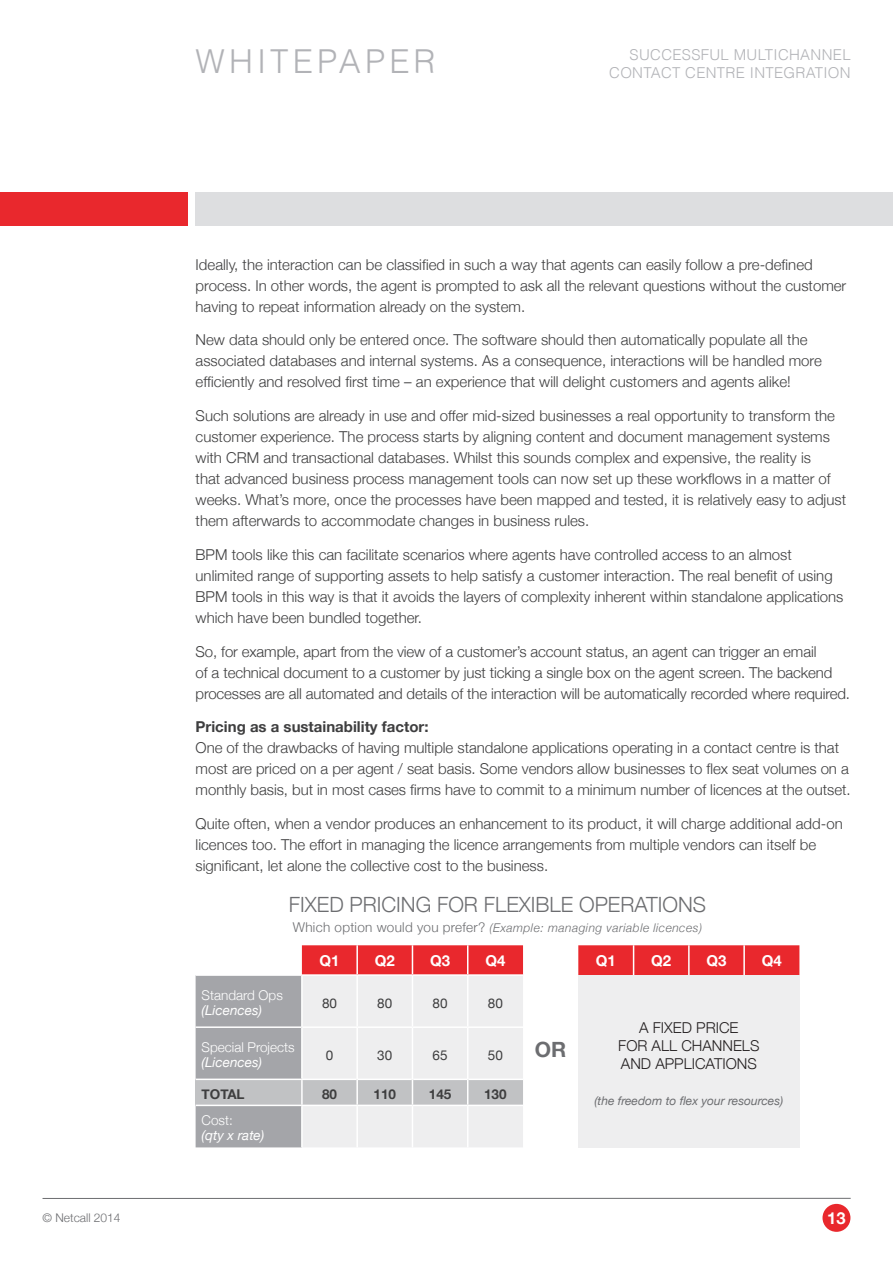
<style>
.page{position:relative;width:893px;height:1263px;background:#fff}
.page>*{position:absolute;margin:0;border:0;box-sizing:border-box;transform-origin:0 0}
.t1{font:300 33px "Helvetica";letter-spacing:.125em;color:#b2b3b7}
.t2{font:300 21px "Helvetica Neue";color:#6c6d70}
.t3{font:700 21px "Helvetica Neue";color:#6c6d70}
.t4{font:700 16.5px "Helvetica Neue";color:#fff}
.t5{font:300 15px/21px "Helvetica Neue";color:#3e3e3f}
.t6{font:300 15px/18px "Helvetica";letter-spacing:.02em;color:#b2b3b7;text-align:right}
.t7{font:300 15px/18px "Helvetica Neue";color:#231f20;text-align:center}
.t8{font:700 15px "Helvetica Neue";color:#3e3e3f}
.t9{font:700 15px "Helvetica Neue";color:#fff}
.t10{font:300 13.5px "Helvetica Neue";color:#fff}
.t11{font:italic 13.5px "Helvetica Neue";color:#fff}
.t12{font:700 13.5px "Helvetica Neue";color:#3e3e3f}
.t13{font:13.5px "Helvetica Neue";color:#3e3e3f}
.t14{font:italic 300 12px "Helvetica Neue";letter-spacing:.04em;color:#6c6d70}
.t15{font:italic 12px "Helvetica Neue";color:#6c6d70}
.t16{font:300 12px "Helvetica Neue";color:#6c6d70}
.s1{font-style:normal;font-size:13.5px}
</style>
<div class="page">
<div style="left:822px;top:1204px;width:28px;height:28px;background:#e9282d;border-radius:50%"></div>
<hr style="left:43px;top:1198px;width:808px;height:1px;background:#6c6d70">
<div style="left:196px;top:192px;width:697px;height:33px;background:#dddee0"></div>
<div style="left:0;top:192px;width:187px;height:33px;background:#e9282d"></div>
<svg style="left:196px;top:945px;width:603px;height:202px;background:#e3cfd1"></svg>
<hr style="left:356px;top:1106px;width:2px;height:41px;background:#fff">
<hr style="left:412px;top:1106px;width:1px;height:41px;background:#fff">
<hr style="left:467px;top:1106px;width:1px;height:41px;background:#fff">
<hr style="left:196px;top:1105px;width:106px;height:1px;background:#fff">
<hr style="left:302px;top:1105px;width:55px;height:1px;background:#fff">
<hr style="left:357px;top:1105px;width:55px;height:1px;background:#fff">
<hr style="left:412px;top:1105px;width:56px;height:1px;background:#fff">
<hr style="left:468px;top:1105px;width:55px;height:1px;background:#fff">
<hr style="left:301px;top:976px;width:2px;height:51px;background:#fff">
<hr style="left:301px;top:1027px;width:2px;height:51px;background:#fff">
<hr style="left:301px;top:1080px;width:2px;height:25px;background:#fff">
<hr style="left:301px;top:1106px;width:2px;height:41px;background:#fff">
<h1 class="t1" style="left:196px;top:34px;width:242px">WHITEPAPER</h1>
<p class="t6" style="left:609px;top:45px;width:243px">SUCCESSFUL MULTICHANNEL<br>CONTACT CENTRE INTEGRATION</p>
<p class="t5" style="left:196px;top:253px;width:652px">Ideally, the interaction can be classified in such a way that agents can easily follow a pre-defined process. In other words, the agent is prompted to ask all the relevant questions without the customer having to repeat information already on the system.</p>
<p class="t5" style="left:196px;top:329px;width:628px">New data should only be entered once. The software should then automatically populate all the associated databases and internal systems. As a consequence, interactions will be handled more efficiently and resolved first time – an experience that will delight customers and agents alike!</p>
<p class="t5" style="left:196px;top:404px;width:652px">Such solutions are already in use and offer mid-sized businesses a real opportunity to transform the customer experience. The process starts by aligning content and document management systems with CRM and transactional databases. Whilst this sounds complex and expensive, the reality is<br>that advanced business process management tools can now set up these workflows in a matter of weeks. What’s more, once the processes have been mapped and tested, it is relatively easy to adjust them afterwards to accommodate changes in business rules.</p>
<p class="t5" style="left:196px;top:543px;width:649px">BPM tools like this can facilitate scenarios where agents have controlled access to an almost unlimited range of supporting assets to help satisfy a customer interaction. The real benefit of using BPM tools in this way is that it avoids the layers of complexity inherent within standalone applications which have been bundled together.</p>
<p class="t5" style="left:196px;top:640px;width:656px">So, for example, apart from the view of a customer’s account status, an agent can trigger an email<br>of a technical document to a customer by just ticking a single box on the agent screen. The backend processes are all automated and details of the interaction will be automatically recorded where required.</p>
<p class="t8" style="left:196px;top:715px;width:234px">Pricing as a sustainability factor:</p>
<p class="t5" style="left:196px;top:737px;width:657px">One of the drawbacks of having multiple standalone applications operating in a contact centre is that most are priced on a per agent / seat basis. Some vendors allow businesses to flex seat volumes on a monthly basis, but in most cases firms have to commit to a minimum number of licences at the outset.</p>
<p class="t5" style="left:196px;top:812px;width:649px">Quite often, when a vendor produces an enhancement to its product, it will charge additional add-on licences too. The effort in managing the licence arrangements from multiple vendors can itself be significant, let alone the collective cost to the business.</p>
<h2 class="t2" style="left:289px;top:888px;width:419px">FIXED PRICING FOR FLEXIBLE OPERATIONS</h2>
<p class="t14" style="left:293px;top:918px;width:411px"><span class="s1">Which option would you prefer?</span> (Example: managing variable licences)</p>
<p class="t9" style="left:320px;top:949px;width:22px">Q1</p>
<p class="t9" style="left:375px;top:949px;width:22px">Q2</p>
<p class="t9" style="left:430px;top:949px;width:22px">Q3</p>
<p class="t9" style="left:485px;top:949px;width:22px">Q4</p>
<p class="t9" style="left:596px;top:949px;width:22px">Q1</p>
<p class="t9" style="left:651px;top:949px;width:22px">Q2</p>
<p class="t9" style="left:706px;top:949px;width:22px">Q3</p>
<p class="t9" style="left:762px;top:949px;width:22px">Q4</p>
<p class="t10" style="left:202px;top:984px;width:83px">Standard Ops</p>
<p class="t11" style="left:202px;top:1001px;width:62px">(Licences)</p>
<p class="t10" style="left:202px;top:1036px;width:95px">Special Projects</p>
<p class="t11" style="left:202px;top:1053px;width:62px">(Licences)</p>
<p class="t13" style="left:322px;top:993px;width:17px">80</p>
<p class="t13" style="left:377px;top:993px;width:17px">80</p>
<p class="t13" style="left:433px;top:993px;width:17px">80</p>
<p class="t13" style="left:488px;top:993px;width:17px">80</p>
<p class="t13" style="left:326px;top:1045px;width:9px">0</p>
<p class="t13" style="left:377px;top:1045px;width:17px">30</p>
<p class="t13" style="left:433px;top:1045px;width:17px">65</p>
<p class="t13" style="left:488px;top:1045px;width:17px">50</p>
<p class="t12" style="left:202px;top:1083px;width:45px">TOTAL</p>
<p class="t12" style="left:322px;top:1083px;width:17px">80</p>
<p class="t12" style="left:374px;top:1083px;width:24px">110</p>
<p class="t12" style="left:429px;top:1083px;width:24px">145</p>
<p class="t12" style="left:484px;top:1083px;width:24px">130</p>
<p class="t10" style="left:202px;top:1110px;width:33px">Cost:</p>
<p class="t11" style="left:202px;top:1126px;width:64px">(qty x rate)</p>
<h2 class="t3" style="left:535px;top:1033px;width:33px">OR</h2>
<p class="t7" style="left:618px;top:1017px;width:143px">A FIXED PRICE<br>FOR ALL CHANNELS<br>AND APPLICATIONS</p>
<p class="t15" style="left:594px;top:1091px;width:190px">(the freedom to flex your resources)</p>
<p class="t16" style="left:43px;top:1208px;width:80px">© Netcall 2014</p>
<p class="t4" style="left:827px;top:1205px;width:20px">13</p>
</div>
